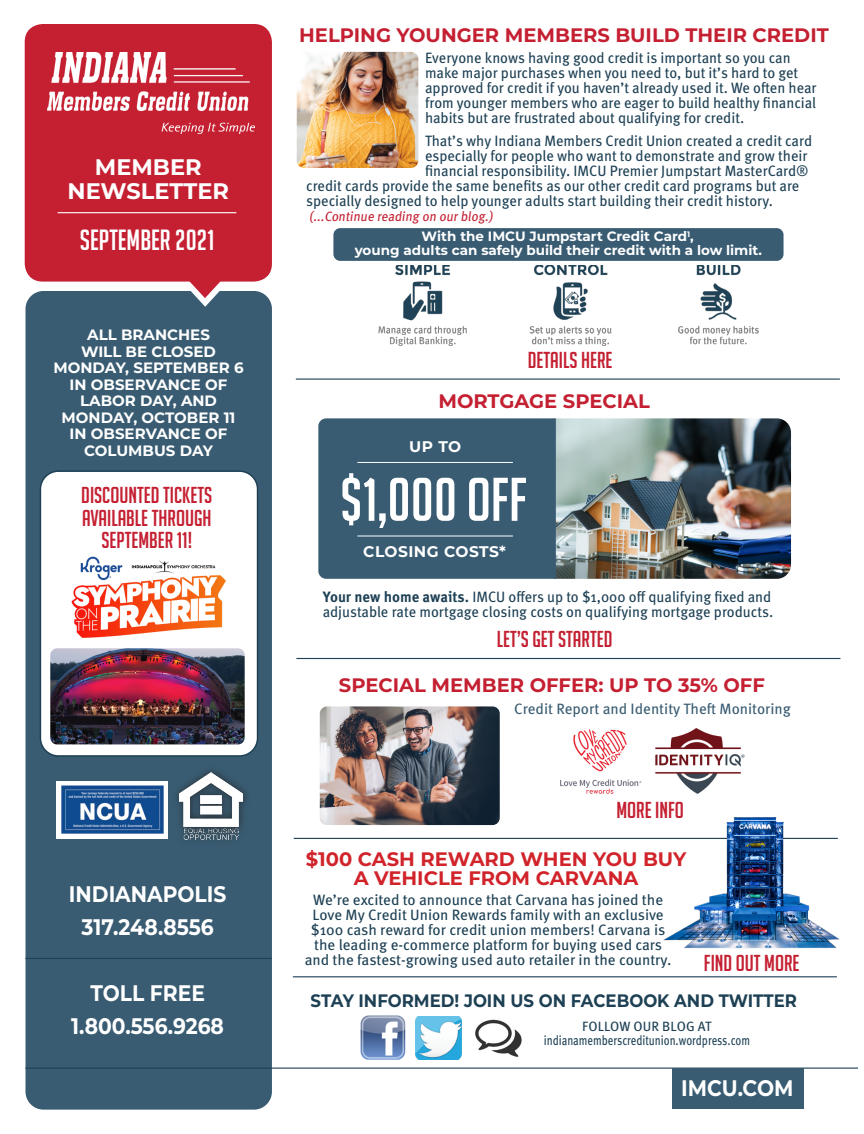
<style>
.page{position:relative;width:864px;height:1134px;background:#fff}
.page>*{position:absolute;margin:0;border:0;box-sizing:border-box;transform-origin:0 0}
.t1{font:60px "Big Noodle Titling";color:#fff}
.t2{font:28.5px "Big Noodle Titling";color:#fff}
.t3{font:22.5px "Big Noodle Titling";color:#c42032}
.t4{font:700 22.5px "Montserrat";color:#fff;scale:.9 1}
.t5{font:700 22.5px "Montserrat";color:#fff}
.t6{font:700 19.5px "Montserrat";color:#c42032}
.t7{font:700 19.5px/19.5px "Montserrat";color:#d1232a;text-align:center}
.t8{font:700 18px "Montserrat";color:#1d4054;scale:.92 1}
.t9{font:700 15.45px "Montserrat";letter-spacing:.03em;color:#fff}
.t10{font:15px/15px "Meta OT";color:#1d4054;scale:.96 1}
.t11{font:15px/15px "Meta OT";color:#1d4054;text-align:center}
.t12{font:700 15px/16.5px "Montserrat";color:#fff;text-align:center}
.t13{font:15px "Meta OT";color:#395c72}
.t14{font:700 13.5px "Montserrat";color:#fff}
.t15{font:13.5px "Meta OT";color:#1d4054;scale:.8 1}
.t16{font:13.5px "Meta OT";color:#c42032;scale:.95 1}
.t17{font:13.5px "Meta OT";color:#1d4054}
.s1{font-family:"Meta Correspondence Pro";font-weight:700}
</style>
<div class="page">
<div style="left:26px;top:291px;width:246px;height:819px;background:#395c72;border-radius:18px"></div>
<div style="left:25px;top:24px;width:247px;height:258px;background:#c42032;border-radius:18px"></div>
<hr style="left:26px;top:958px;width:246px;height:1px;background:#1d4054">
<hr style="left:26px;top:1068px;width:832px;height:1px;background:#1d4054">
<svg style="left:56px;top:781px;width:112px;height:57px;background:#e9eef4"></svg>
<img style="left:61px;top:786px;width:102px;height:47px">
<svg style="left:188px;top:281px;width:34px;height:26px"></svg>
<hr style="left:58px;top:212px;width:178px;height:1px;background:#fff">
<div style="left:672px;top:1068px;width:131px;height:40px;background:#395c72"></div>
<img style="left:47px;top:53px;width:208px;height:80px">
<hr style="left:293px;top:976px;width:544px;height:1px;background:#1d4054">
<hr style="left:294px;top:838px;width:544px;height:1px;background:#1d4054">
<hr style="left:296px;top:379px;width:544px;height:1px;background:#1d4054">
<hr style="left:296px;top:658px;width:544px;height:1px;background:#1d4054">
<img style="left:360px;top:1015px;width:46px;height:45px">
<img style="left:415px;top:1016px;width:46px;height:43px">
<img style="left:475px;top:1019px;width:47px;height:38px">
<img style="left:180px;top:773px;width:63px;height:66px">
<div style="left:333px;top:228px;width:451px;height:33px;background:#395c72;border-radius:7px"></div>
<img style="left:297px;top:52px;width:121px;height:116px">
<div style="left:40px;top:471px;width:218px;height:285px;background:#fff;border-radius:18px"></div>
<div style="left:40px;top:470px;width:218px;height:287px;border:2px solid #1d4054;border-radius:18px"></div>
<img style="left:50px;top:648px;width:195px;height:96px">
<img style="left:556px;top:418px;width:235px;height:161px">
<div style="left:318px;top:418px;width:238px;height:161px;background:#395c72"></div>
<hr style="left:357px;top:536px;width:156px;height:1px;background:#fff">
<hr style="left:357px;top:462px;width:156px;height:1px;background:#fff">
<img style="left:320px;top:706px;width:180px;height:119px">
<img style="left:560px;top:728px;width:185px;height:66px">
<img style="left:71px;top:556px;width:155px;height:82px">
<img style="left:378px;top:265px;width:381px;height:81px">
<img style="left:662px;top:817px;width:178px;height:132px">
<p class="t5" style="left:95px;top:151px;width:108px">MEMBER</p>
<p class="t5" style="left:68px;top:175px;width:163px">NEWSLETTER</p>
<p class="t2" style="left:80px;top:225px;width:136px">SEPTEMBER 2021</p>
<p class="t12" style="left:87px;top:326px;width:124px">ALL BRANCHES</p>
<p class="t12" style="left:81px;top:343px;width:136px">WILL BE CLOSED</p>
<p class="t12" style="left:54px;top:359px;width:192px">MONDAY, SEPTEMBER 6</p>
<p class="t12" style="left:70px;top:376px;width:159px">IN OBSERVANCE OF</p>
<p class="t12" style="left:80px;top:392px;width:138px">LABOR DAY, AND</p>
<p class="t12" style="left:62px;top:409px;width:175px">MONDAY, OCTOBER 11</p>
<p class="t12" style="left:70px;top:425px;width:159px">IN OBSERVANCE OF<br>COLUMBUS DAY</p>
<p class="t3" style="left:81px;top:483px;width:133px">DISCOUNTED TICKETS</p>
<p class="t3" style="left:82px;top:506px;width:131px">AVAILABLE THROUGH</p>
<p class="t3" style="left:102px;top:528px;width:92px">SEPTEMBER 11!</p>
<p class="t4" style="left:69px;top:878px;width:176px">INDIANAPOLIS</p>
<p class="t4" style="left:82px;top:911px;width:148px">317.248.8556</p>
<p class="t4" style="left:90px;top:977px;width:129px">TOLL FREE</p>
<p class="t4" style="left:71px;top:1010px;width:171px">1.800.556.9268</p>
<p class="t6" style="left:299px;top:21px;width:531px">HELPING YOUNGER MEMBERS BUILD THEIR CREDIT</p>
<p class="t10" style="left:425px;top:51px;width:409px">Everyone knows having good credit is important so you can make major purchases when you need to, but it’s hard to get approved for credit if you haven’t already used it. We often hear from younger members who are eager to build healthy financial habits but are frustrated about qualifying for credit.</p>
<p class="t10" style="left:425px;top:133px;width:405px">That’s why Indiana Members Credit Union created a credit card</p>
<p class="t10" style="left:425px;top:148px;width:400px">especially for people who want to demonstrate and grow their</p>
<p class="t10" style="left:425px;top:163px;width:401px">financial responsibility. IMCU Premier Jumpstart MasterCard®</p>
<p class="t10" style="left:306px;top:178px;width:515px">credit cards provide the same benefits as our other credit card programs but are</p>
<p class="t10" style="left:306px;top:193px;width:488px">specially designed to help younger adults start building their credit history.</p>
<p class="t16" style="left:309px;top:208px;width:195px">(...Continue reading on our blog.)</p>
<p class="t14" style="left:422px;top:227px;width:274px">With the IMCU Jumpstart Credit Card<sup>1</sup>,</p>
<p class="t14" style="left:355px;top:240px;width:409px">young adults can safely build their credit with a low limit.</p>
<p class="t3" style="left:528px;top:348px;width:86px">DETAILS HERE</p>
<p class="t6" style="left:438px;top:387px;width:213px">MORTGAGE SPECIAL</p>
<p class="t9" style="left:409px;top:436px;width:54px">UP TO</p>
<p class="t1" style="left:340px;top:467px;width:188px">$1,000 OFF</p>
<p class="t9" style="left:363px;top:541px;width:144px">CLOSING COSTS*</p>
<p class="t10" style="left:323px;top:590px;width:471px"><span class="s1">Your new home awaits.</span> IMCU offers up to $1,000 off qualifying fixed and adjustable rate mortgage closing costs on qualifying mortgage products.</p>
<p class="t3" style="left:497px;top:627px;width:117px">LET’S GET STARTED</p>
<p class="t6" style="left:339px;top:671px;width:427px">SPECIAL MEMBER OFFER: UP TO 35% OFF</p>
<p class="t13" style="left:514px;top:699px;width:278px">Credit Report and Identity Theft Monitoring</p>
<p class="t3" style="left:616px;top:798px;width:69px">MORE INFO</p>
<p class="t7" style="left:306px;top:848px;width:382px">$100 CASH REWARD WHEN YOU BUY<br>A VEHICLE FROM CARVANA</p>
<p class="t11" style="left:305px;top:893px;width:368px">We’re excited to announce that Carvana has joined the Love My Credit Union Rewards family with an exclusive $100 cash reward for credit union members! Carvana is the leading e-commerce platform for buying used cars and the fastest-growing used auto retailer in the country.</p>
<p class="t3" style="left:704px;top:951px;width:97px">FIND OUT MORE</p>
<p class="t8" style="left:311px;top:988px;width:530px">STAY INFORMED! JOIN US ON FACEBOOK AND TWITTER</p>
<p class="t17" style="left:582px;top:1018px;width:131px">FOLLOW OUR BLOG AT</p>
<p class="t15" style="left:544px;top:1032px;width:259px">indianamemberscreditunion.wordpress.com</p>
<p class="t4" style="left:681px;top:1072px;width:126px">IMCU.COM</p>
</div>
